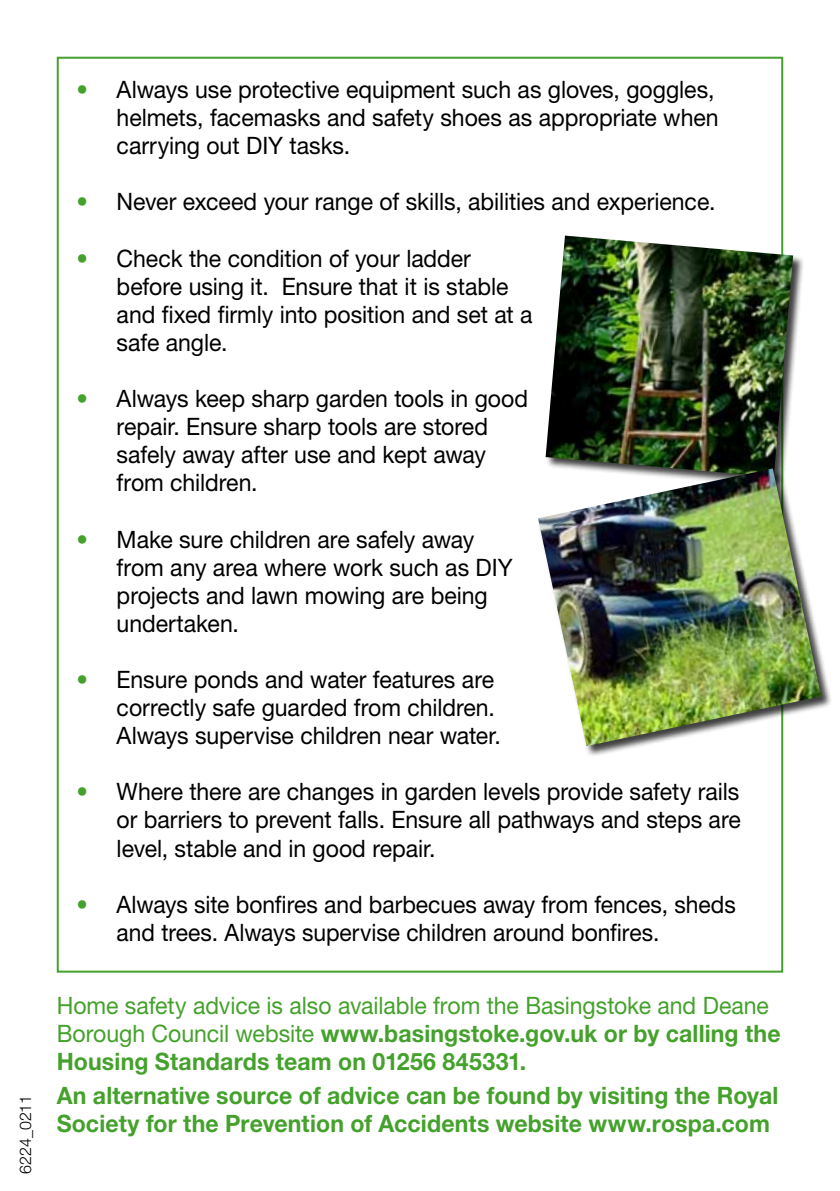
<style>
.page{position:relative;width:840px;height:1191px;background:#fff}
.page>*{position:absolute;margin:0;border:0;box-sizing:border-box;transform-origin:0 0}
.t1{font:24px/28px "Helvetica Neue LT";letter-spacing:-.005em;color:#000;scale:.96 1}
.t2{font:24px/28px "Helvetica Neue LT";letter-spacing:-.005em;color:#44a12b;scale:.96 1}
.t3{font:700 24px/28px "Helvetica Neue LT";letter-spacing:.005em;color:#44a12b;scale:.96 1}
.t4{font:24px/28px "Helvetica Neue LT";letter-spacing:-.005em;color:#000;scale:.95 1}
.t5{font:300 16px "Helvetica Neue LT";color:#000}
.s1{color:#44a12b}
.s2{font-weight:700}
</style>
<div class="page">
<div style="left:544px;top:235px;width:259px;height:253px;background:#000;opacity:.75"></div>
<img style="left:545px;top:235px;width:247px;height:233px">
<div style="left:537px;top:468px;width:294px;height:288px;background:#000;opacity:.75"></div>
<img style="left:537px;top:468px;width:283px;height:278px">
<p class="t5" style="left:16px;top:1174px;width:81px;rotate:-90deg">6224_0211</p>
<p class="t1" style="left:117px;top:75px;width:628px;text-indent:-40px"><span class="s1">•</span> Always use protective equipment such as gloves, goggles, helmets, facemasks and safety shoes as appropriate when carrying out DIY tasks.</p>
<p class="t1" style="left:77px;top:187px;width:666px"><span class="s1">•</span> Never exceed your range of skills, abilities and experience.</p>
<p class="t1" style="left:117px;top:244px;width:434px;text-indent:-40px"><span class="s1">•</span> Check the condition of your ladder before using it. Ensure that it is stable and fixed firmly into position and set at a safe angle.</p>
<p class="t1" style="left:117px;top:384px;width:430px;text-indent:-40px"><span class="s1">•</span> Always keep sharp garden tools in good repair. Ensure sharp tools are stored safely away after use and kept away from children.</p>
<p class="t1" style="left:117px;top:525px;width:414px;text-indent:-40px"><span class="s1">•</span> Make sure children are safely away from any area where work such as DIY projects and lawn mowing are being undertaken.</p>
<p class="t1" style="left:117px;top:665px;width:401px;text-indent:-40px"><span class="s1">•</span> Ensure ponds and water features are correctly safe guarded from children.<br>Always supervise children near water.</p>
<p class="t1" style="left:117px;top:777px;width:651px;text-align:justify;text-indent:-40px"><span class="s1">•</span> Where there are changes in garden levels provide safety rails or barriers to prevent falls. Ensure all pathways and steps are level, stable and in good repair.</p>
<p class="t4" style="left:117px;top:890px;width:652px;text-indent:-40px"><span class="s1">•</span> Always site bonfires and barbecues away from fences, sheds and trees. Always supervise children around bonfires.</p>
<p class="t2" style="left:57px;top:991px;width:755px">Home safety advice is also available from the Basingstoke and Deane<br>Borough Council website <span class="s2">www.basingstoke.gov.uk or by calling the<br>Housing Standards team on 01256 845331.</span></p>
<p class="t3" style="left:57px;top:1080px;width:752px">An alternative source of advice can be found by visiting the Royal<br>Society for the Prevention of Accidents website www.rospa.com</p>
</div>
